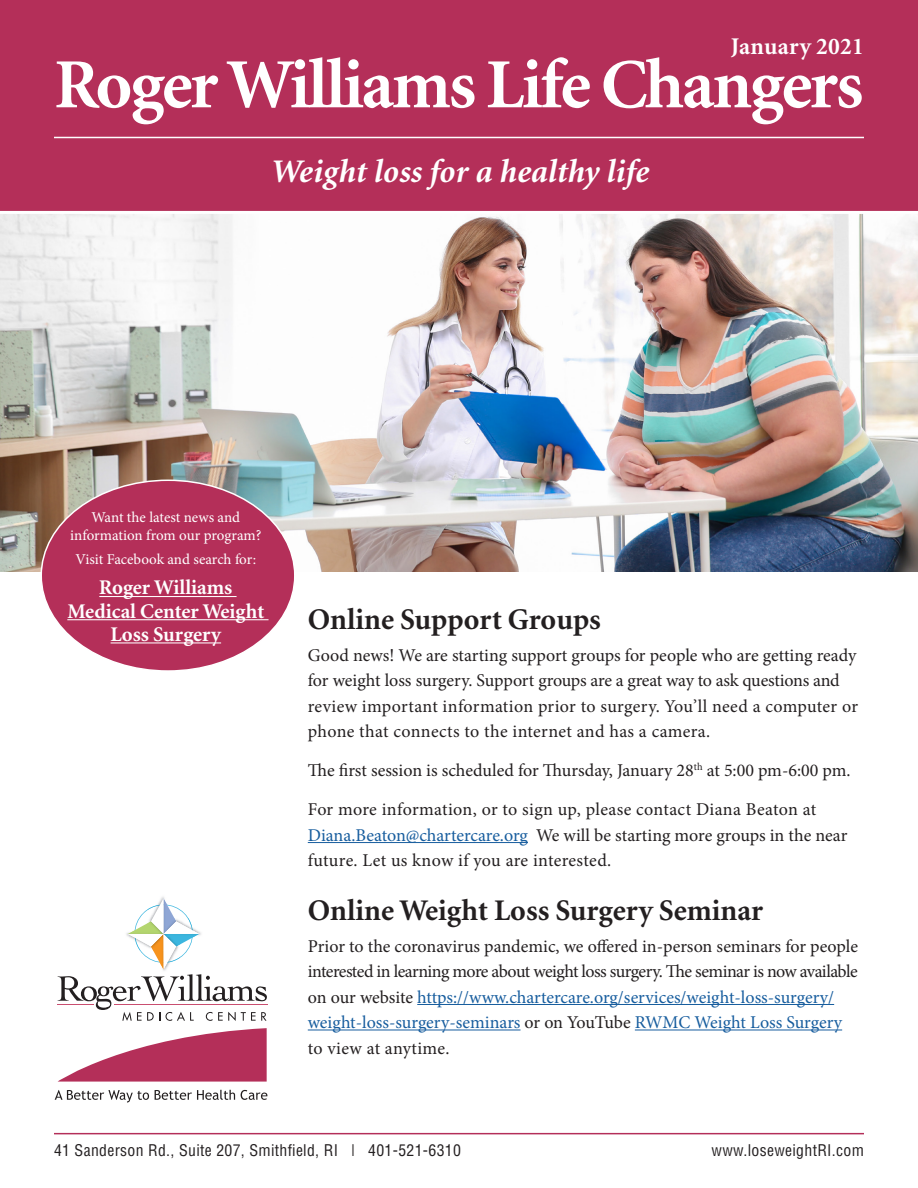
<style>
.page{position:relative;width:918px;height:1188px;background:#fff}
.page>*{position:absolute;margin:0;border:0;box-sizing:border-box;transform-origin:0 0}
.t1{font:700 70.5px "Minion";letter-spacing:-.03em;color:#fff}
.t2{font:italic 700 33px "Minion";color:#fff}
.t3{font:700 30px "Minion";color:#231f20}
.t4{font:700 24px "Minion";letter-spacing:.01em;color:#fff}
.t5{font:700 20.85px/23.2px "Minion";color:#fff;text-align:center}
.t6{font:18px/25.5px "Minion Pro";color:#231f20}
.t7{font:condensed 15.75px "Helvetica";letter-spacing:.02em;color:#231f20}
.t8{font:15px/18px "Minion Pro";letter-spacing:-.005em;color:#fff;text-align:center}
.s1{color:#175d9e}
</style>
<div class="page">
<img style="left:0;top:214px;width:918px;height:357px">
<hr style="left:308px;top:842px;width:220px;height:1px;background:#175d9e">
<hr style="left:417px;top:1004px;width:417px;height:1px;background:#175d9e">
<hr style="left:308px;top:1030px;width:213px;height:1px;background:#175d9e">
<hr style="left:635px;top:1030px;width:207px;height:1px;background:#175d9e">
<hr style="left:57px;top:1004px;width:37px;height:1px;background:#c94e70">
<svg style="left:58px;top:1028px;width:209px;height:54px"></svg>
<svg style="left:55px;top:1090px;width:94px;height:13px"></svg>
<svg style="left:155px;top:1090px;width:80px;height:10px"></svg>
<svg style="left:241px;top:1090px;width:26px;height:10px"></svg>
<svg style="left:58px;top:898px;width:209px;height:123px"></svg>
<hr style="left:54px;top:1133px;width:810px;height:1px;background:#b42f59">
<div style="left:41px;top:480px;width:254px;height:191px;background:#b42f59;border-radius:50%"></div>
<hr style="left:99px;top:596px;width:138px;height:1px;background:#fff">
<hr style="left:67px;top:619px;width:202px;height:1px;background:#fff">
<hr style="left:111px;top:642px;width:110px;height:1px;background:#fff">
<div style="left:0;top:0;width:918px;height:213px;background:#b42f59"></div>
<hr style="left:54px;top:137px;width:810px;height:1px;background:#fff">
<hr style="left:0;top:211px;width:918px;height:3px;background:#fff">
<p class="t4" style="left:731px;top:34px;width:135px">January 2021</p>
<p class="t1" style="left:55px;top:49px;width:810px">Roger Williams Life Changers</p>
<p class="t2" style="left:270px;top:155px;width:380px">Weight loss for a healthy life</p>
<p class="t8" style="left:70px;top:508px;width:193px">Want the latest news and information from our program?</p>
<p class="t8" style="left:76px;top:551px;width:182px">Visit Facebook and search for:</p>
<p class="t5" style="left:67px;top:577px;width:199px">Roger Williams<br>Medical Center Weight<br>Loss Surgery</p>
<p class="t3" style="left:308px;top:604px;width:295px">Online Support Groups</p>
<p class="t6" style="left:308px;top:642px;width:552px">Good news! We are starting support groups for people who are getting ready for weight loss surgery. Support groups are a great way to ask questions and review important information prior to surgery. You’ll need a computer or phone that connects to the internet and has a camera.</p>
<p class="t6" style="left:308px;top:758px;width:544px">The first session is scheduled for Thursday, January 28<sup>th</sup> at 5:00 pm-6:00 pm.</p>
<p class="t6" style="left:308px;top:797px;width:541px">For more information, or to sign up, please contact Diana Beaton at<br><span class="s1">Diana.Beaton@chartercare.org</span> We will be starting more groups in the near future. Let us know if you are interested.</p>
<p class="t3" style="left:308px;top:895px;width:457px">Online Weight Loss Surgery Seminar</p>
<p class="t6" style="left:308px;top:933px;width:552px">Prior to the coronavirus pandemic, we offered in-person seminars for people interested in learning more about weight loss surgery. The seminar is now available on our website <span class="s1">https://www.chartercare.org/services/weight-loss-surgery/ weight-loss-surgery-seminars</span> or on YouTube <span class="s1">RWMC Weight Loss Surgery </span>to view at anytime.</p>
<p class="t7" style="left:54px;top:1141px;width:408px">41 Sanderson Rd., Suite 207, Smithfield, RI | 401-521-6310</p>
<p class="t7" style="left:712px;top:1141px;width:154px">www.loseweightRI.com</p>
</div>
